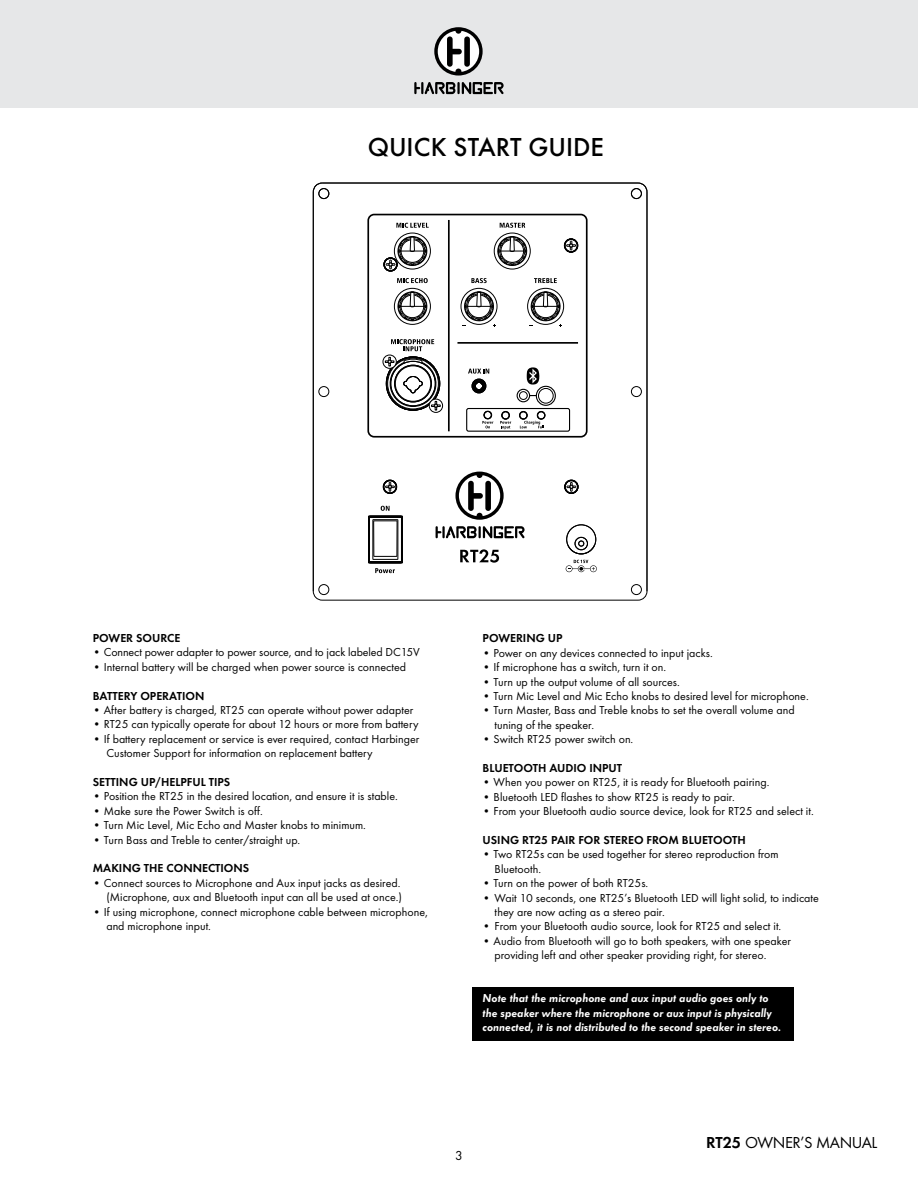
<style>
.page{position:relative;width:918px;height:1188px;background:#fff}
.page>*{position:absolute;margin:0;border:0;box-sizing:border-box;transform-origin:0 0}
.t1{font:500 27px "Futura T";color:#000}
.t2{font:16.5px "Futura T";letter-spacing:-.025em;color:#000}
.t3{font:13.5px "Futura T";color:#000}
.t4{font:12px/14.4px "Futura T";color:#000}
.t5{font:italic 600 12px/14.4px "Futura T";color:#fff}
.t6{font:600 12px "Futura T";color:#000}
.s1{font-weight:600}
</style>
<div class="page">
<div style="left:0;top:0;width:918px;height:108px;background:#e6e7e8"></div>
<svg style="left:434px;top:27px;width:49px;height:49px"></svg>
<svg style="left:438px;top:31px;width:41px;height:41px;background:#9c9c9c"></svg>
<svg style="left:414px;top:82px;width:90px;height:12px"></svg>
<div style="left:472px;top:987px;width:322px;height:54px;background:#000"></div>
<svg style="left:312px;top:182px;width:336px;height:419px"></svg>
<hr style="left:647px;top:192px;width:1px;height:399px;background:#000">
<svg style="left:637px;top:182px;width:11px;height:11px"></svg>
<hr style="left:322px;top:183px;width:316px;height:1px;background:#000">
<svg style="left:312px;top:182px;width:11px;height:11px"></svg>
<hr style="left:313px;top:192px;width:1px;height:399px;background:#000">
<div style="left:318px;top:188px;width:11px;height:11px;border:1px solid #000;border-radius:50%"></div>
<div style="left:631px;top:188px;width:11px;height:11px;border:1px solid #000;border-radius:50%"></div>
<div style="left:318px;top:584px;width:11px;height:11px;border:1px solid #000;border-radius:50%"></div>
<div style="left:631px;top:584px;width:11px;height:11px;border:1px solid #000;border-radius:50%"></div>
<div style="left:318px;top:386px;width:11px;height:11px;border:1px solid #000;border-radius:50%"></div>
<div style="left:631px;top:386px;width:11px;height:11px;border:1px solid #000;border-radius:50%"></div>
<div style="left:394px;top:233px;width:37px;height:36px;border:1px solid #000;border-radius:50%"></div>
<div style="left:394px;top:288px;width:37px;height:37px;border:1px solid #000;border-radius:50%"></div>
<svg style="left:386px;top:213px;width:43px;height:116px"></svg>
<div style="left:461px;top:288px;width:36px;height:37px;border:1px solid #000;border-radius:50%"></div>
<svg style="left:462px;top:213px;width:114px;height:116px"></svg>
<div style="left:383px;top:355px;width:13px;height:13px;background:#151515;border-radius:50%"></div>
<div style="left:383px;top:355px;width:14px;height:14px;border:1px solid #000;border-radius:50%"></div>
<svg style="left:385px;top:357px;width:56px;height:53px"></svg>
<h1 class="t1" style="left:368px;top:131px;width:238px">QUICK START GUIDE</h1>
<p class="t6" style="left:93px;top:631px;width:89px">POWER SOURCE</p>
<p class="t4" style="left:93px;top:645px;width:328px">• Connect power adapter to power source, and to jack labeled DC15V</p>
<p class="t4" style="left:93px;top:659px;width:315px">• Internal battery will be charged when power source is connected</p>
<p class="t6" style="left:93px;top:688px;width:113px">BATTERY OPERATION</p>
<p class="t4" style="left:93px;top:703px;width:322px">• After battery is charged, RT25 can operate without power adapter</p>
<p class="t4" style="left:93px;top:717px;width:327px">• RT25 can typically operate for about 12 hours or more from battery</p>
<p class="t4" style="left:106px;top:731px;width:315px;text-indent:-14px">• If battery replacement or service is ever required, contact Harbinger<br>Customer Support for information on replacement battery</p>
<p class="t6" style="left:93px;top:775px;width:139px">SETTING UP/HELPFUL TIPS</p>
<p class="t4" style="left:93px;top:789px;width:307px">• Position the RT25 in the desired location, and ensure it is stable.</p>
<p class="t4" style="left:93px;top:803px;width:171px">• Make sure the Power Switch is off.</p>
<p class="t4" style="left:93px;top:818px;width:275px">• Turn Mic Level, Mic Echo and Master knobs to minimum.</p>
<p class="t4" style="left:93px;top:832px;width:209px">• Turn Bass and Treble to center/straight up.</p>
<p class="t6" style="left:93px;top:861px;width:158px">MAKING THE CONNECTIONS</p>
<p class="t4" style="left:93px;top:875px;width:311px;text-align:right">• Connect sources to Microphone and Aux input jacks as desired. (Microphone, aux and Bluetooth input can all be used at once.)</p>
<p class="t4" style="left:106px;top:904px;width:323px;text-indent:-14px">• If using microphone, connect microphone cable between microphone, and microphone input.</p>
<p class="t6" style="left:483px;top:631px;width:81px">POWERING UP</p>
<p class="t4" style="left:483px;top:646px;width:232px">• Power on any devices connected to input jacks.</p>
<p class="t4" style="left:483px;top:660px;width:185px">• If microphone has a switch, turn it on.</p>
<p class="t4" style="left:483px;top:674px;width:199px">• Turn up the output volume of all sources.</p>
<p class="t4" style="left:483px;top:689px;width:328px">• Turn Mic Level and Mic Echo knobs to desired level for microphone.</p>
<p class="t4" style="left:495px;top:703px;width:302px;text-indent:-12px">• Turn Master, Bass and Treble knobs to set the overall volume and tuning of the speaker.</p>
<p class="t4" style="left:483px;top:732px;width:152px">• Switch RT25 power switch on.</p>
<p class="t6" style="left:483px;top:761px;width:141px">BLUETOOTH AUDIO INPUT</p>
<p class="t4" style="left:483px;top:775px;width:288px">• When you power on RT25, it is ready for Bluetooth pairing.</p>
<p class="t4" style="left:483px;top:790px;width:254px">• Bluetooth LED flashes to show RT25 is ready to pair.</p>
<p class="t4" style="left:483px;top:804px;width:333px">• From your Bluetooth audio source device, look for RT25 and select it.</p>
<p class="t6" style="left:483px;top:833px;width:265px">USING RT25 PAIR FOR STEREO FROM BLUETOOTH</p>
<p class="t4" style="left:495px;top:847px;width:286px;text-indent:-12px">• Two RT25s can be used together for stereo reproduction from<br>Bluetooth.</p>
<p class="t4" style="left:483px;top:876px;width:167px">• Turn on the power of both RT25s.</p>
<p class="t4" style="left:495px;top:890px;width:326px;text-indent:-12px">• Wait 10 seconds, one RT25’s Bluetooth LED will light solid, to indicate they are now acting as a stereo pair.</p>
<p class="t4" style="left:483px;top:919px;width:300px">• From your Bluetooth audio source, look for RT25 and select it.</p>
<p class="t4" style="left:495px;top:934px;width:298px;text-indent:-12px">• Audio from Bluetooth will go to both speakers, with one speaker providing left and other speaker providing right, for stereo.</p>
<p class="t5" style="left:483px;top:991px;width:300px">Note that the microphone and aux input audio goes only to the speaker where the microphone or aux input is physically connected, it is not distributed to the second speaker in stereo.</p>
<p class="t3" style="left:455px;top:1148px;width:9px">3</p>
<h2 class="t2" style="left:706px;top:1133px;width:173px"><span class="s1">RT25</span> OWNER’S MANUAL</h2>
</div>
